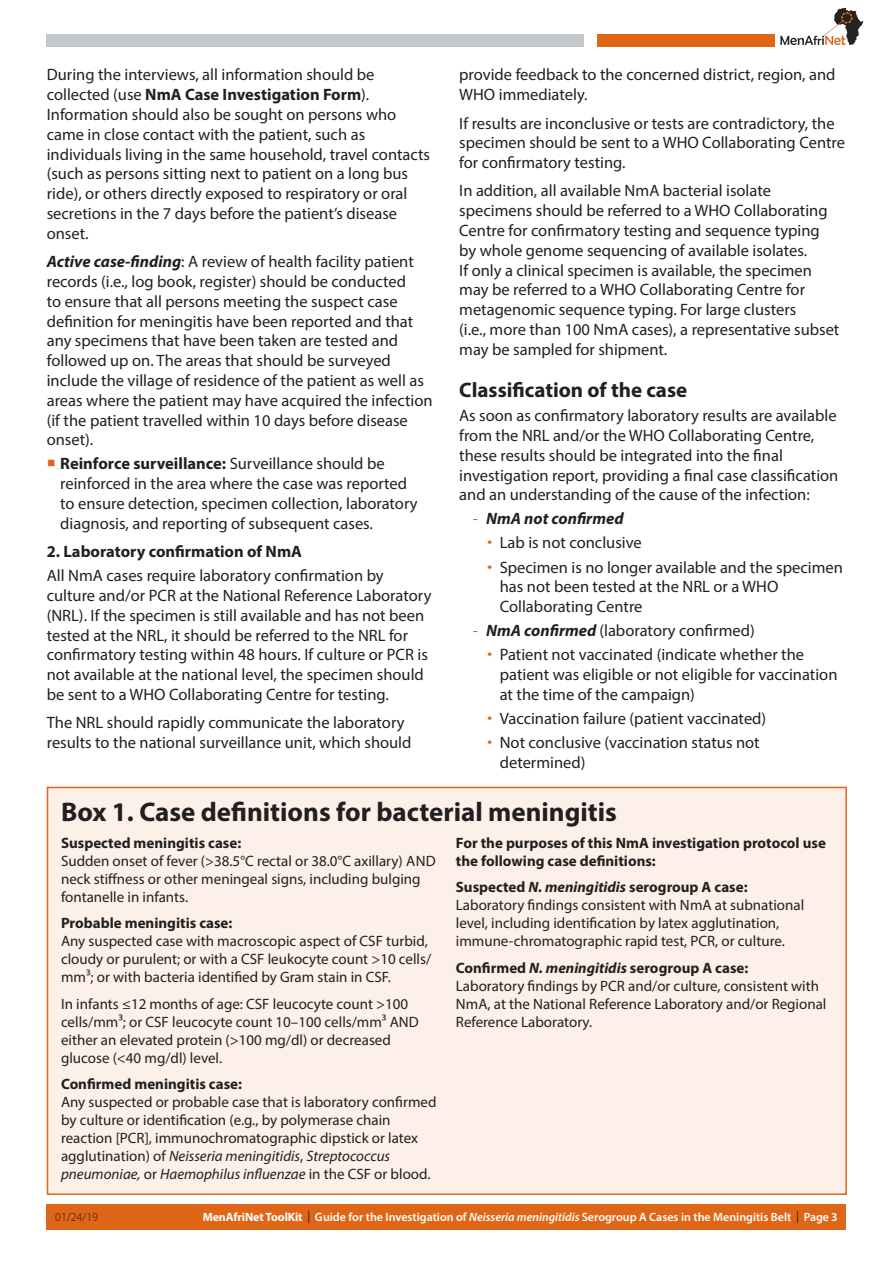
<style>
.page{position:relative;width:893px;height:1263px;background:#fff}
.page>*{position:absolute;margin:0;border:0;box-sizing:border-box;transform-origin:0 0}
.t1{font:700 27px "Myriad Pro";color:#231f20}
.t2{font:700 21px "Myriad Pro";color:#231f20}
.t3{font:16.5px/19.8px "Myriad Pro";color:#231f20}
.t4{font:700 16.5px "Myriad Pro";color:#231f20}
.t5{font:italic 700 16.5px "Myriad Pro";color:#231f20}
.t6{font:15px/18px "Myriad Pro";color:#231f20}
.t7{font:700 15px/18px "Myriad Pro";color:#231f20}
.t8{font:600 12px "Myriad Pro";color:#fff}
.t9{font:300 12px "Myriad Pro";color:#231f20}
.s1{font-weight:700}
.s2{font-weight:700;font-style:italic}
.s3{font-weight:400;font-style:normal;color:#e06617}
.s4{color:#e06617}
.s5{font-style:italic}
.s6{font-weight:400;color:#231f20}
</style>
<div class="page">
<div style="left:47px;top:1204px;width:799px;height:25px;background:#e06617"></div>
<div style="left:597px;top:34px;width:177px;height:13px;background:#e06617"></div>
<div style="left:47px;top:34px;width:537px;height:13px;background:#c4c7c9"></div>
<div style="left:48px;top:787px;width:798px;height:407px;background:#fcf0e8"></div>
<div style="left:47px;top:787px;width:800px;height:408px;border:2px solid #e06617"></div>
<svg style="left:780px;top:8px;width:83px;height:37px"></svg>
<p class="t3" style="left:47px;top:65px;width:385px">During the interviews, all information should be collected (use <span class="s1">NmA Case Investigation Form</span>).<br>Information should also be sought on persons who came in close contact with the patient, such as individuals living in the same household, travel contacts (such as persons sitting next to patient on a long bus ride), or others directly exposed to respiratory or oral secretions in the 7 days before the patient’s disease onset.</p>
<p class="t3" style="left:47px;top:251px;width:387px"><span class="s2">Active case-finding</span>: A review of health facility patient records (i.e., log book, register) should be conducted<br>to ensure that all persons meeting the suspect case definition for meningitis have been reported and that any specimens that have been taken are tested and followed up on. The areas that should be surveyed include the village of residence of the patient as well as areas where the patient may have acquired the infection (if the patient travelled within 10 days before disease onset).</p>
<p class="t3" style="left:60px;top:454px;width:359px"><span class="s1">Reinforce surveillance:</span> Surveillance should be reinforced in the area where the case was reported to ensure detection, specimen collection, laboratory diagnosis, and reporting of subsequent cases.</p>
<h6 class="t4" style="left:47px;top:541px;width:257px">2. Laboratory confirmation of NmA</h6>
<p class="t3" style="left:47px;top:565px;width:386px">All NmA cases require laboratory confirmation by culture and/or PCR at the National Reference Laboratory (NRL). If the specimen is still available and has not been tested at the NRL, it should be referred to the NRL for confirmatory testing within 48 hours. If culture or PCR is not available at the national level, the specimen should be sent to a WHO Collaborating Centre for testing.</p>
<p class="t3" style="left:47px;top:713px;width:366px">The NRL should rapidly communicate the laboratory results to the national surveillance unit, which should</p>
<p class="t3" style="left:459px;top:65px;width:378px">provide feedback to the concerned district, region, and<br>WHO immediately.</p>
<p class="t3" style="left:459px;top:113px;width:387px">If results are inconclusive or tests are contradictory, the specimen should be sent to a WHO Collaborating Centre for confirmatory testing.</p>
<p class="t3" style="left:459px;top:181px;width:382px">In addition, all available NmA bacterial isolate specimens should be referred to a WHO Collaborating Centre for confirmatory testing and sequence typing by whole genome sequencing of available isolates.<br>If only a clinical specimen is available, the specimen may be referred to a WHO Collaborating Centre for metagenomic sequence typing. For large clusters<br>(i.e., more than 100 NmA cases), a representative subset may be sampled for shipment.</p>
<h5 class="t2" style="left:459px;top:376px;width:229px">Classification of the case</h5>
<p class="t3" style="left:459px;top:405px;width:381px">As soon as confirmatory laboratory results are available from the NRL and/or the WHO Collaborating Centre, these results should be integrated into the final investigation report, providing a final case classification and an understanding of the cause of the infection:</p>
<p class="t5" style="left:473px;top:508px;width:152px"><span class="s3">-</span> NmA not confirmed</p>
<p class="t3" style="left:500px;top:533px;width:144px">Lab is not conclusive</p>
<p class="t3" style="left:500px;top:557px;width:345px">Specimen is no longer available and the specimen has not been tested at the NRL or a WHO<br>Collaborating Centre</p>
<p class="t3" style="left:473px;top:620px;width:283px"><span class="s4">-</span> <span class="s2">NmA confirmed</span> (laboratory confirmed)</p>
<p class="t3" style="left:500px;top:644px;width:339px">Patient not vaccinated (indicate whether the patient was eligible or not eligible for vaccination at the time of the campaign)</p>
<p class="t3" style="left:500px;top:708px;width:268px">Vaccination failure (patient vaccinated)</p>
<p class="t3" style="left:500px;top:732px;width:261px">Not conclusive (vaccination status not determined)</p>
<h4 class="t1" style="left:61px;top:794px;width:557px">Box 1. Case definitions for bacterial meningitis</h4>
<h6 class="t7" style="left:61px;top:833px;width:182px">Suspected meningitis case:</h6>
<p class="t6" style="left:61px;top:851px;width:376px">Sudden onset of fever (&gt;38.5°C rectal or 38.0°C axillary) AND neck stiffness or other meningeal signs, including bulging fontanelle in infants.</p>
<p class="t7" style="left:61px;top:914px;width:173px">Probable meningitis case:</p>
<p class="t6" style="left:61px;top:932px;width:372px">Any suspected case with macroscopic aspect of CSF turbid, cloudy or purulent; or with a CSF leukocyte count &gt;10 cells/ mm3; or with bacteria identified by Gram stain in CSF.</p>
<p class="t6" style="left:61px;top:994px;width:359px">In infants ≤12 months of age: CSF leucocyte count &gt;100 cells/mm3; or CSF leucocyte count 10–100 cells/mm3 AND either an elevated protein (&gt;100 mg/dl) or decreased glucose (&lt;40 mg/dl) level.</p>
<p class="t7" style="left:61px;top:1075px;width:183px">Confirmed meningitis case:</p>
<p class="t6" style="left:61px;top:1093px;width:377px">Any suspected or probable case that is laboratory confirmed by culture or identification (e.g., by polymerase chain reaction [PCR], immunochromatographic dipstick or latex agglutination) of <span class="s5">Neisseria meningitidis</span>, <span class="s5">Streptococcus pneumoniae,</span> or <span class="s5">Haemophilus influenzae</span> in the CSF or blood.</p>
<p class="t7" style="left:456px;top:833px;width:372px">For the purposes of this NmA investigation protocol use the following case definitions:</p>
<p class="t7" style="left:456px;top:878px;width:293px">Suspected <span class="s5">N. meningitidis</span> serogroup A case:</p>
<p class="t6" style="left:456px;top:896px;width:350px">Laboratory findings consistent with NmA at subnational level, including identification by latex agglutination, immune-chromatographic rapid test, PCR, or culture.</p>
<p class="t7" style="left:456px;top:958px;width:294px">Confirmed <span class="s5">N. meningitidis</span> serogroup A case:</p>
<p class="t6" style="left:456px;top:976px;width:372px">Laboratory findings by PCR and/or culture, consistent with<br>NmA, at the National Reference Laboratory and/or Regional<br>Reference Laboratory.</p>
<p class="t9" style="left:55px;top:1210px;width:44px">01/24/19</p>
<p class="t8" style="left:203px;top:1209px;width:636px"><span class="s1">MenAfriNet ToolKit</span> <span class="s6">|</span> Guide for the Investigation of <span class="s5">Neisseria meningitidis</span> Serogroup A Cases in the Meningitis Belt <span class="s6">|</span> Page 3</p>
</div>
